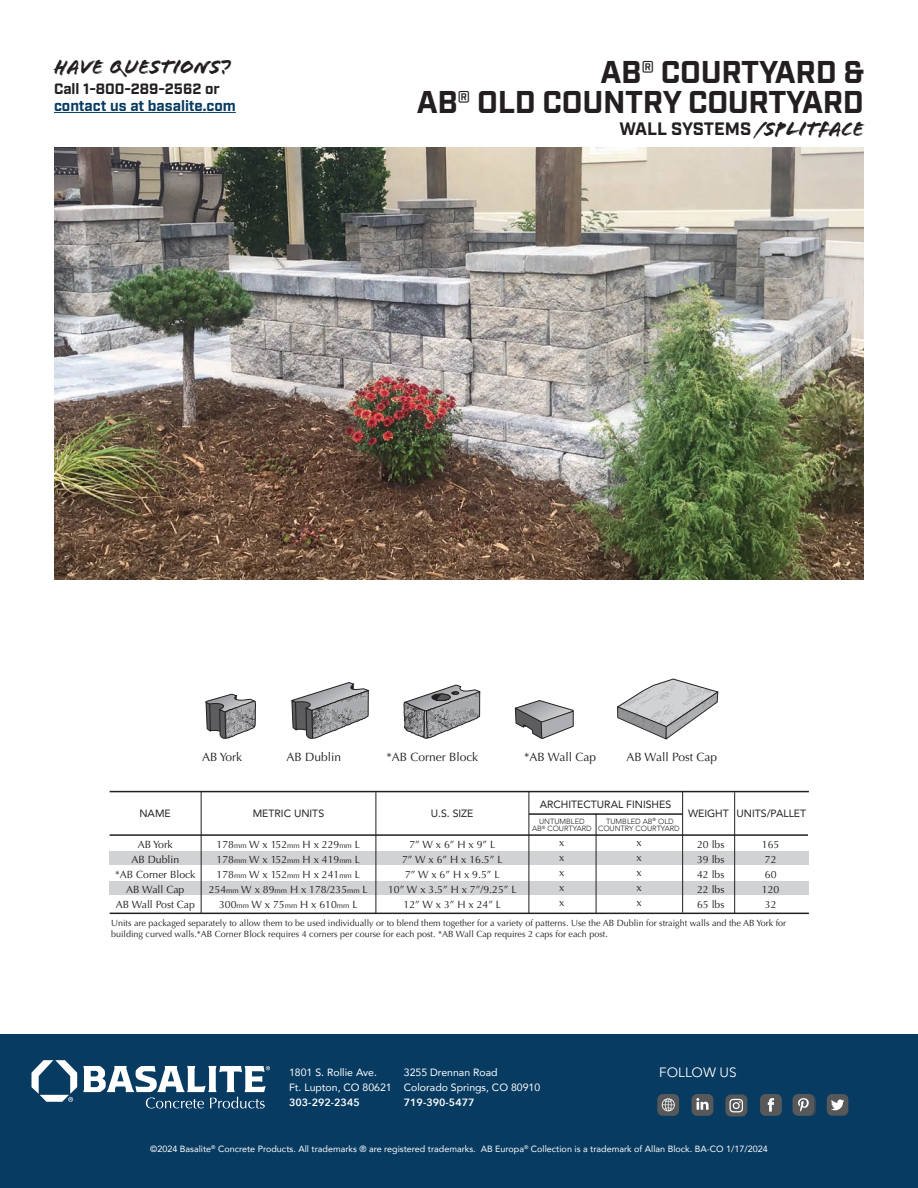
<style>
.page{position:relative;width:918px;height:1188px;background:#fff}
.page>*{position:absolute;margin:0;border:0;box-sizing:border-box;transform-origin:0 0}
.t1{font:700 31.5px "Industry";letter-spacing:-.01em;color:#231f20}
.t2{font:21px "Flood Std";color:#231f20}
.t3{font:700 18px "Industry";color:#231f20}
.t4{font:700 15px "Industry";color:#083b61}
.t5{font:700 15px "Industry";color:#231f20}
.t6{font:13.5px "Avenir Next";color:#fff}
.t7{font:12px "Optima LT Std";color:#231f20}
.t8{font:10.5px "Optima LT Std";color:#231f20}
.t9{font:10.5px "Avenir";color:#fff}
.t10{font:10.5px "Avenir";color:#231f20}
.t11{font:600 10.5px "Avenir Next";color:#fff}
.t12{font:9px/10.5px "Optima LT Std";color:#231f20}
.t13{font:9px "Avenir";color:#fff}
.t14{font:300 7.5px "Avenir";color:#231f20}
.s1{font-family:"Flood Std";font-weight:400;font-size:21px}
.s2{font-size:7.5px}
</style>
<div class="page">
<img style="left:54px;top:147px;width:810px;height:432px">
<div style="left:110px;top:881px;width:699px;height:14px;background:#d1d2d4"></div>
<div style="left:110px;top:851px;width:699px;height:14px;background:#d1d2d4"></div>
<hr style="left:201px;top:792px;width:1px;height:121px;background:#231f20">
<hr style="left:376px;top:792px;width:1px;height:121px;background:#231f20">
<hr style="left:529px;top:792px;width:1px;height:121px;background:#231f20">
<hr style="left:682px;top:791px;width:1px;height:122px;background:#231f20">
<hr style="left:110px;top:913px;width:699px;height:1px;background:#231f20">
<svg style="left:291px;top:682px;width:78px;height:57px"></svg>
<svg style="left:205px;top:693px;width:51px;height:46px"></svg>
<svg style="left:403px;top:684px;width:78px;height:55px"></svg>
<svg style="left:514px;top:700px;width:60px;height:39px"></svg>
<svg style="left:617px;top:679px;width:102px;height:61px"></svg>
<hr style="left:596px;top:813px;width:1px;height:100px;background:#231f20">
<hr style="left:110px;top:834px;width:698px;height:2px;background:#231f20">
<hr style="left:529px;top:813px;width:154px;height:2px;background:#231f20">
<hr style="left:110px;top:791px;width:699px;height:1px;background:#231f20">
<hr style="left:734px;top:792px;width:1px;height:122px;background:#231f20">
<hr style="left:54px;top:112px;width:152px;height:1px;background:#083b61">
<hr style="left:206px;top:112px;width:30px;height:1px;background:#083b61">
<div style="left:0;top:1035px;width:918px;height:153px;background:#083b61"></div>
<svg style="left:83px;top:1066px;width:187px;height:43px"></svg>
<svg style="left:32px;top:1060px;width:45px;height:42px"></svg>
<div style="left:794px;top:1094px;width:22px;height:22px;background:linear-gradient(to bottom,#30495d,#364b5c);border-radius:5px"></div>
<svg style="left:726px;top:1094px;width:22px;height:22px"></svg>
<div style="left:657px;top:1094px;width:22px;height:22px;background:#57585a;border-radius:5px"></div>
<svg style="left:662px;top:1098px;width:13px;height:14px"></svg>
<div style="left:692px;top:1094px;width:21px;height:22px;background:#57585a;border-radius:5px"></div>
<svg style="left:696px;top:1098px;width:13px;height:12px"></svg>
<div style="left:760px;top:1094px;width:22px;height:22px;background:#57585a;border-radius:5px"></div>
<svg style="left:767px;top:1098px;width:7px;height:14px"></svg>
<div style="left:793px;top:1094px;width:21px;height:22px;background:#57585a;border-radius:5px"></div>
<svg style="left:798px;top:1098px;width:11px;height:14px"></svg>
<div style="left:725px;top:1095px;width:22px;height:21px;background:#57585a;border-radius:5px"></div>
<svg style="left:729px;top:1098px;width:14px;height:14px"></svg>
<div style="left:827px;top:1094px;width:21px;height:22px;background:#57585a;border-radius:5px"></div>
<svg style="left:831px;top:1099px;width:13px;height:11px"></svg>
<p class="t2" style="left:54px;top:54px;width:178px">HAVE QUESTIONS?</p>
<p class="t5" style="left:54px;top:84px;width:167px">Call 1-800-289-2562 or</p>
<p class="t4" style="left:54px;top:100px;width:183px">contact us at basalite.com</p>
<p class="t1" style="left:600px;top:61px;width:265px">AB® COURTYARD &amp;</p>
<p class="t1" style="left:417px;top:91px;width:449px">AB® OLD COUNTRY COURTYARD</p>
<p class="t3" style="left:620px;top:123px;width:246px">WALL SYSTEMS <span class="s1">/SPLITFACE</span></p>
<p class="t7" style="left:202px;top:752px;width:42px">AB York</p>
<p class="t7" style="left:286px;top:752px;width:56px">AB Dublin</p>
<p class="t7" style="left:386px;top:752px;width:93px">*AB Corner Block</p>
<p class="t7" style="left:524px;top:752px;width:73px">*AB Wall Cap</p>
<p class="t7" style="left:626px;top:752px;width:92px">AB Wall Post Cap</p>
<p class="t10" style="left:540px;top:797px;width:133px">ARCHITECTURAL FINISHES</p>
<p class="t10" style="left:139px;top:807px;width:33px">NAME</p>
<p class="t10" style="left:253px;top:807px;width:73px">METRIC UNITS</p>
<p class="t10" style="left:431px;top:807px;width:44px">U.S. SIZE</p>
<p class="t10" style="left:688px;top:807px;width:42px">WEIGHT</p>
<p class="t10" style="left:737px;top:807px;width:71px">UNITS/PALLET</p>
<p class="t14" style="left:606px;top:816px;width:69px">TUMBLED AB<sup>®</sup> OLD</p>
<p class="t14" style="left:598px;top:824px;width:83px">COUNTRY COURTYARD</p>
<p class="t8" style="left:636px;top:839px;width:7px">x</p>
<p class="t8" style="left:636px;top:854px;width:7px">x</p>
<p class="t8" style="left:636px;top:869px;width:7px">x</p>
<p class="t8" style="left:636px;top:884px;width:7px">x</p>
<p class="t8" style="left:636px;top:899px;width:7px">x</p>
<p class="t14" style="left:539px;top:816px;width:47px">UNTUMBLED</p>
<p class="t14" style="left:532px;top:824px;width:61px">AB<sup>®</sup> COURTYARD</p>
<p class="t8" style="left:559px;top:839px;width:7px">x</p>
<p class="t8" style="left:559px;top:854px;width:7px">x</p>
<p class="t8" style="left:559px;top:869px;width:7px">x</p>
<p class="t8" style="left:559px;top:884px;width:7px">x</p>
<p class="t8" style="left:559px;top:899px;width:7px">x</p>
<p class="t8" style="left:697px;top:840px;width:29px">20 lbs</p>
<p class="t8" style="left:697px;top:855px;width:29px">39 lbs</p>
<p class="t8" style="left:697px;top:870px;width:29px">42 lbs</p>
<p class="t8" style="left:697px;top:885px;width:29px">22 lbs</p>
<p class="t8" style="left:697px;top:900px;width:29px">65 lbs</p>
<p class="t8" style="left:138px;top:840px;width:37px">AB York</p>
<p class="t8" style="left:131px;top:855px;width:49px">AB Dublin</p>
<p class="t8" style="left:115px;top:870px;width:82px">*AB Corner Block</p>
<p class="t8" style="left:126px;top:885px;width:60px">AB Wall Cap</p>
<p class="t8" style="left:116px;top:900px;width:81px">AB Wall Post Cap</p>
<p class="t8" style="left:409px;top:840px;width:87px">7” W x 6” H x 9” L</p>
<p class="t8" style="left:402px;top:855px;width:102px">7” W x 6” H x 16.5” L</p>
<p class="t8" style="left:405px;top:870px;width:96px">7” W x 6” H x 9.5” L</p>
<p class="t8" style="left:388px;top:885px;width:130px">10” W x 3.5” H x 7”/9.25” L</p>
<p class="t8" style="left:404px;top:900px;width:99px">12” W x 3” H x 24” L</p>
<p class="t12" style="left:111px;top:919px;width:677px">Units are packaged separately to allow them to be used individually or to blend them together for a variety of patterns. Use the AB Dublin for straight walls and the AB York for building curved walls.*AB Corner Block requires 4 corners per course for each post. *AB Wall Cap requires 2 caps for each post.</p>
<p class="t8" style="left:217px;top:840px;width:145px">178<span class="s2">mm</span> W x 152<span class="s2">mm</span> H x 229<span class="s2">mm</span> L</p>
<p class="t8" style="left:217px;top:855px;width:145px">178<span class="s2">mm</span> W x 152<span class="s2">mm</span> H x 419<span class="s2">mm</span> L</p>
<p class="t8" style="left:217px;top:870px;width:145px">178<span class="s2">mm</span> W x 152<span class="s2">mm</span> H x 241<span class="s2">mm</span> L</p>
<p class="t8" style="left:209px;top:885px;width:161px">254<span class="s2">mm</span> W x 89<span class="s2">mm</span> H x 178/235<span class="s2">mm</span> L</p>
<p class="t8" style="left:219px;top:900px;width:140px">300<span class="s2">mm</span> W x 75<span class="s2">mm</span> H x 610<span class="s2">mm</span> L</p>
<p class="t8" style="left:762px;top:840px;width:19px">165</p>
<p class="t8" style="left:765px;top:855px;width:13px">72</p>
<p class="t8" style="left:765px;top:870px;width:13px">60</p>
<p class="t8" style="left:762px;top:885px;width:19px">120</p>
<p class="t8" style="left:765px;top:900px;width:13px">32</p>
<p class="t9" style="left:289px;top:1065px;width:89px">1801 S. Rollie Ave.</p>
<p class="t6" style="left:659px;top:1063px;width:79px">FOLLOW US</p>
<p class="t9" style="left:289px;top:1080px;width:104px">Ft. Lupton, CO 80621</p>
<p class="t11" style="left:289px;top:1095px;width:72px">303-292-2345</p>
<p class="t9" style="left:404px;top:1065px;width:95px">3255 Drennan Road</p>
<p class="t9" style="left:404px;top:1080px;width:138px">Colorado Springs, CO 80910</p>
<p class="t11" style="left:404px;top:1095px;width:72px">719-390-5477</p>
<p class="t13" style="left:150px;top:1143px;width:619px">©2024 Basalite<sup>®</sup> Concrete Products. All trademarks ® are registered trademarks. AB Europa<sup>®</sup> Collection is a trademark of Allan Block. BA-CO 1/17/2024</p>
</div>
